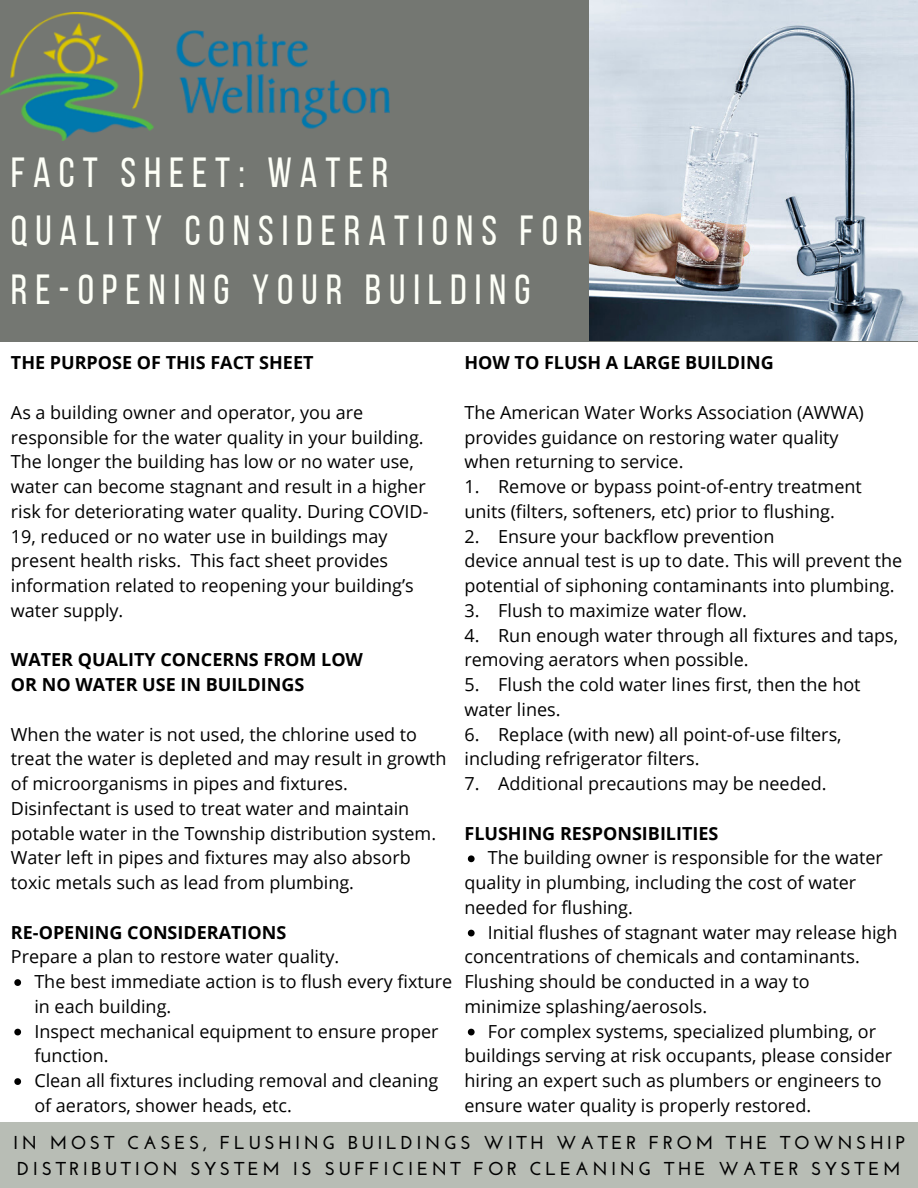
<style>
.page{position:relative;width:918px;height:1188px;background:#fff}
.page>*{position:absolute;margin:0;border:0;box-sizing:border-box;transform-origin:0 0}
.t1{font:42px/58.2px "Bebas Neue";letter-spacing:.19em;color:#fdfff7}
.t2{font:700 18.6px/25.3px "Josefin Sans";letter-spacing:.19em;color:#000}
.t3{font:18px/24.8px "Open Sans";color:#000}
.t4{font:700 18px/24.8px "Open Sans";color:#000}
</style>
<div class="page">
<div style="left:0;top:0;width:918px;height:342px;background:#747772"></div>
<div style="left:0;top:1122px;width:918px;height:66px;background:#b8bdb5"></div>
<img style="left:589px;top:0;width:329px;height:341px">
<img style="left:0;top:12px;width:389px;height:129px">
<svg style="left:14px;top:979px;width:7px;height:7px"></svg>
<svg style="left:14px;top:1029px;width:7px;height:6px"></svg>
<svg style="left:14px;top:1078px;width:7px;height:7px"></svg>
<svg style="left:468px;top:855px;width:7px;height:7px"></svg>
<svg style="left:468px;top:930px;width:7px;height:6px"></svg>
<svg style="left:468px;top:1029px;width:7px;height:6px"></svg>
<h1 class="t1" style="left:11px;top:148px;width:573px">FACT SHEET: WATER<br>QUALITY CONSIDERATIONS FOR<br>RE-OPENING YOUR BUILDING</h1>
<p class="t4" style="left:11px;top:350px;width:304px">THE PURPOSE OF THIS FACT SHEET</p>
<p class="t3" style="left:11px;top:400px;width:419px">As a building owner and operator, you are responsible for the water quality in your building.<br>The longer the building has low or no water use, water can become stagnant and result in a higher risk for deteriorating water quality. During COVID-19, reduced or no water use in buildings may present health risks. This fact sheet provides information related to reopening your building’s water supply.</p>
<p class="t4" style="left:11px;top:647px;width:354px">WATER QUALITY CONCERNS FROM LOW<br>OR NO WATER USE IN BUILDINGS</p>
<p class="t3" style="left:11px;top:721px;width:437px">When the water is not used, the chlorine used to treat the water is depleted and may result in growth of microorganisms in pipes and fixtures.<br>Disinfectant is used to treat water and maintain potable water in the Township distribution system.<br>Water left in pipes and fixtures may also absorb toxic metals such as lead from plumbing.</p>
<p class="t4" style="left:11px;top:919px;width:277px">RE-OPENING CONSIDERATIONS</p>
<p class="t3" style="left:11px;top:944px;width:330px">Prepare a plan to restore water quality.</p>
<p class="t3" style="left:34px;top:969px;width:420px">The best immediate action is to flush every fixture in each building.<br>Inspect mechanical equipment to ensure proper function.<br>Clean all fixtures including removal and cleaning of aerators, shower heads, etc.</p>
<p class="t4" style="left:464px;top:350px;width:311px">HOW TO FLUSH A LARGE BUILDING</p>
<p class="t3" style="left:464px;top:400px;width:401px">The American Water Works Association (AWWA) provides guidance on restoring water quality when returning to service.</p>
<p class="t3" style="left:464px;top:474px;width:399px">1. Remove or bypass point-of-entry treatment units (filters, softeners, etc) prior to flushing.</p>
<p class="t3" style="left:464px;top:523px;width:439px">2. Ensure your backflow prevention<br>device annual test is up to date. This will prevent the potential of siphoning contaminants into plumbing.</p>
<p class="t3" style="left:464px;top:598px;width:284px">3. Flush to maximize water flow.</p>
<p class="t3" style="left:464px;top:622px;width:435px">4. Run enough water through all fixtures and taps, removing aerators when possible.</p>
<p class="t3" style="left:464px;top:672px;width:398px">5. Flush the cold water lines first, then the hot water lines.</p>
<p class="t3" style="left:464px;top:721px;width:379px">6. Replace (with new) all point-of-use filters, including refrigerator filters.</p>
<p class="t3" style="left:464px;top:771px;width:364px">7. Additional precautions may be needed.</p>
<p class="t4" style="left:464px;top:820px;width:255px">FLUSHING RESPONSIBILITIES</p>
<p class="t3" style="left:464px;top:870px;width:393px">quality in plumbing, including the cost of water needed for flushing.</p>
<p class="t3" style="left:464px;top:944px;width:397px">concentrations of chemicals and contaminants.<br>Flushing should be conducted in a way to minimize splashing/aerosols.</p>
<p class="t3" style="left:464px;top:1043px;width:429px">buildings serving at risk occupants, please consider hiring an expert such as plumbers or engineers to ensure water quality is properly restored.</p>
<p class="t3" style="left:488px;top:845px;width:397px">The building owner is responsible for the water</p>
<p class="t3" style="left:488px;top:919px;width:411px">Initial flushes of stagnant water may release high</p>
<p class="t3" style="left:488px;top:1018px;width:390px">For complex systems, specialized plumbing, or</p>
<p class="t2" style="left:13px;top:1132px;width:893px">IN MOST CASES, FLUSHING BUILDINGS WITH WATER FROM THE TOWNSHIP<br>DISTRIBUTION SYSTEM IS SUFFICIENT FOR CLEANING THE WATER SYSTEM</p>
</div>
